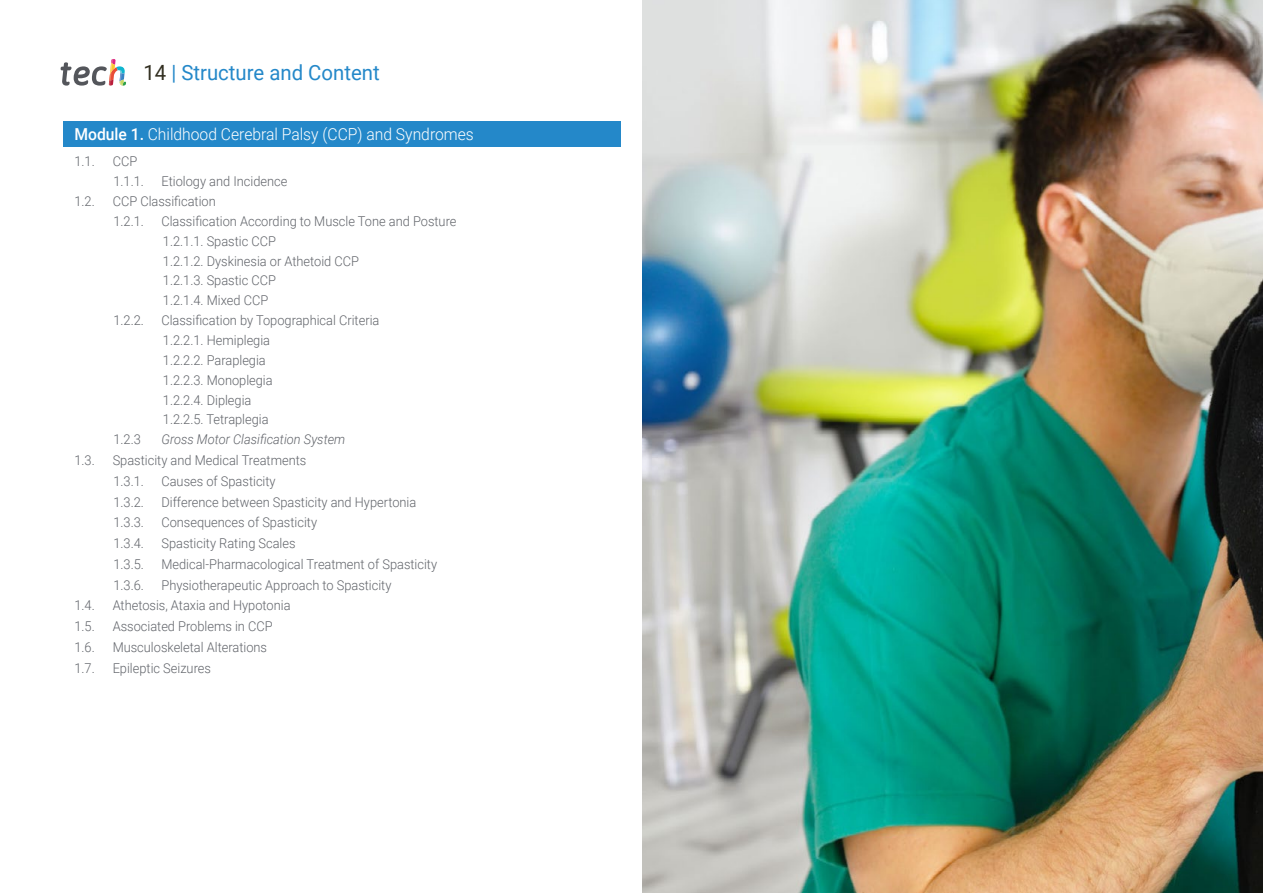
<style>
.page{position:relative;width:1263px;height:893px;background:#fff}
.page>*{position:absolute;margin:0;border:0;box-sizing:border-box;transform-origin:0 0}
.t1{font:21px "Roboto";color:#2488c9}
.t2{font:300 16.5px "Roboto";color:#fff;scale:.95 1}
.t3{font:300 13.5px/19.8px "Roboto";color:#61646a;scale:.95 1}
.t4{font:italic 300 13.5px "Roboto";color:#61646a;scale:.95 1}
.s1{color:#312e20}
.s2{font-weight:500}
</style>
<div class="page">
<img style="left:642px;top:0;width:621px;height:893px">
<div style="left:63px;top:121px;width:558px;height:25px;background:#2488c9"></div>
<svg style="left:61px;top:59px;width:65px;height:27px"></svg>
<h1 class="t1" style="left:144px;top:57px;width:238px"><span class="s1">14</span> | Structure and Content</h1>
<p class="t2" style="left:74px;top:123px;width:422px"><span class="s2">Module 1.</span> Childhood Cerebral Palsy (CCP) and Syndromes</p>
<p class="t3" style="left:74px;top:151px;width:23px">1.1.</p>
<p class="t3" style="left:113px;top:151px;width:34px">CCP<br>1.1.1.</p>
<p class="t3" style="left:161px;top:171px;width:134px">Etiology and Incidence</p>
<p class="t3" style="left:74px;top:191px;width:23px">1.2.</p>
<p class="t3" style="left:113px;top:191px;width:110px">CCP Classification<br>1.2.1.</p>
<p class="t3" style="left:161px;top:211px;width:312px">Classification According to Muscle Tone and Posture<br>1.2.1.1. Spastic CCP<br>1.2.1.2. Dyskinesia or Athetoid CCP<br>1.2.1.3. Spastic CCP<br>1.2.1.4. Mixed CCP</p>
<p class="t3" style="left:113px;top:310px;width:34px">1.2.2.</p>
<p class="t3" style="left:161px;top:310px;width:231px">Classification by Topographical Criteria<br>1.2.2.1. Hemiplegia<br>1.2.2.2. Paraplegia<br>1.2.2.3. Monoplegia<br>1.2.2.4. Diplegia<br>1.2.2.5. Tetraplegia</p>
<p class="t3" style="left:113px;top:429px;width:30px">1.2.3</p>
<p class="t4" style="left:161px;top:430px;width:195px">Gross Motor Clasification System</p>
<p class="t3" style="left:74px;top:450px;width:23px">1.3.</p>
<p class="t3" style="left:113px;top:449px;width:205px;line-height:20.7px">Spasticity and Medical Treatments<br>1.3.1.</p>
<p class="t3" style="left:161px;top:471px;width:122px">Causes of Spasticity</p>
<p class="t3" style="left:113px;top:491px;width:34px">1.3.2.</p>
<p class="t3" style="left:161px;top:491px;width:270px">Difference between Spasticity and Hypertonia</p>
<p class="t3" style="left:113px;top:512px;width:34px">1.3.3.</p>
<p class="t3" style="left:161px;top:512px;width:165px">Consequences of Spasticity</p>
<p class="t3" style="left:113px;top:533px;width:34px">1.3.4.</p>
<p class="t3" style="left:161px;top:533px;width:143px">Spasticity Rating Scales</p>
<p class="t3" style="left:113px;top:554px;width:34px">1.3.5.</p>
<p class="t3" style="left:161px;top:554px;width:292px">Medical-Pharmacological Treatment of Spasticity</p>
<p class="t3" style="left:113px;top:574px;width:34px">1.3.6.</p>
<p class="t3" style="left:161px;top:574px;width:244px">Physiotherapeutic Approach to Spasticity</p>
<p class="t3" style="left:74px;top:595px;width:23px">1.4.</p>
<p class="t3" style="left:113px;top:595px;width:189px">Athetosis, Ataxia and Hypotonia</p>
<p class="t3" style="left:74px;top:616px;width:23px">1.5.</p>
<p class="t3" style="left:113px;top:616px;width:170px">Associated Problems in CCP</p>
<p class="t3" style="left:74px;top:637px;width:23px">1.6.</p>
<p class="t3" style="left:113px;top:637px;width:164px">Musculoskeletal Alterations</p>
<p class="t3" style="left:74px;top:657px;width:23px">1.7.</p>
<p class="t3" style="left:113px;top:657px;width:105px">Epileptic Seizures</p>
</div>
